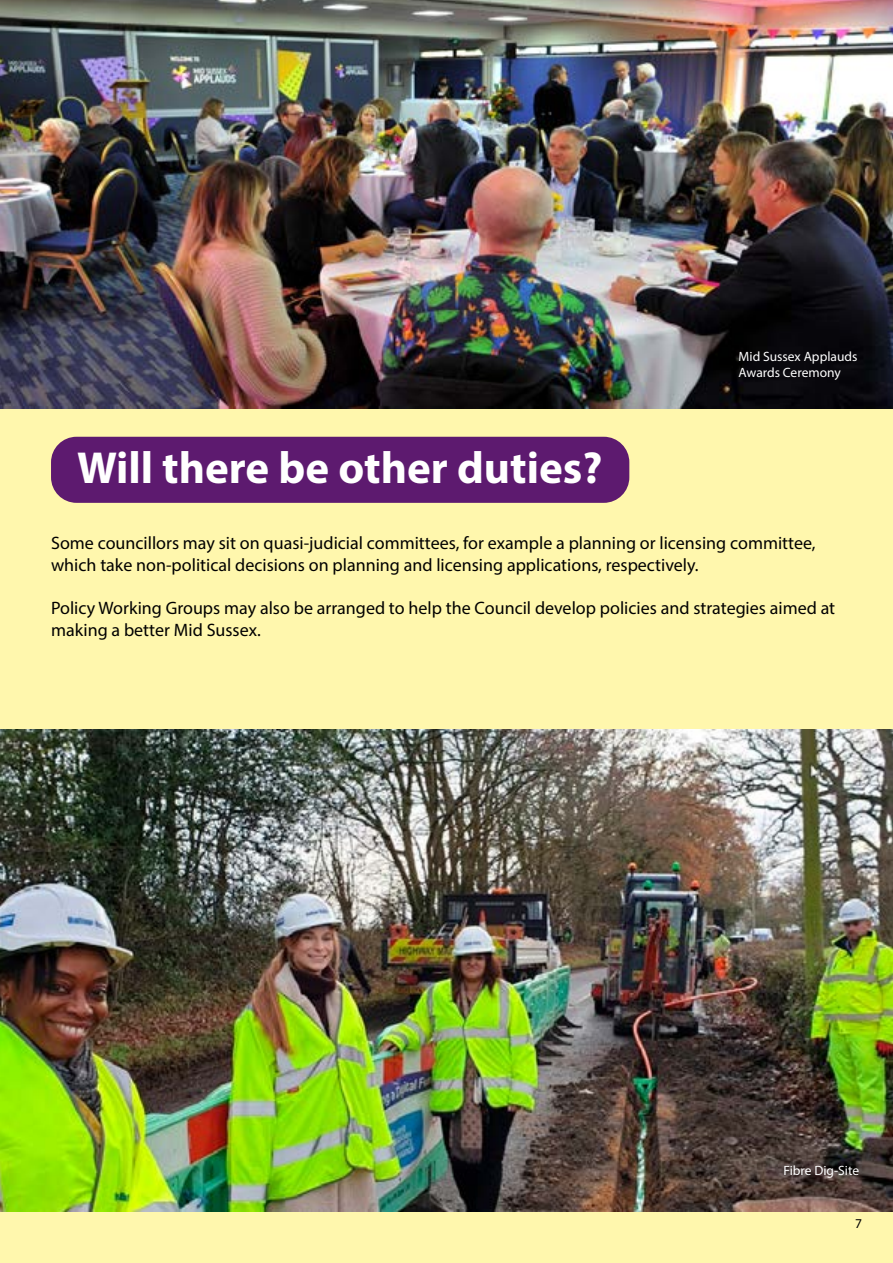
<style>
.page{position:relative;width:893px;height:1263px;background:#fff7ad}
.page>*{position:absolute;margin:0;border:0;box-sizing:border-box;transform-origin:0 0}
.t1{font:700 45px "Myriad Pro";color:#fff}
.t2{font:18px/21.6px "Myriad Pro";color:#000}
.t3{font:13.5px/16.2px "Myriad Pro";color:#fff}
.t4{font:13.5px "Myriad Pro";color:#000}
</style>
<div class="page">
<img style="left:0;top:0;width:893px;height:408px">
<div style="left:51px;top:437px;width:578px;height:66px;background:#5d1a6f;border-radius:26px"></div>
<img style="left:0;top:729px;width:893px;height:483px">
<h1 class="t1" style="left:77px;top:439px;width:527px">Will there be other duties?</h1>
<p class="t3" style="left:738px;top:348px;width:120px">Mid Sussex Applauds<br>Awards Ceremony</p>
<p class="t2" style="left:51px;top:532px;width:766px">Some councillors may sit on quasi-judicial committees, for example a planning or licensing committee, which take non-political decisions on planning and licensing applications, respectively.</p>
<p class="t2" style="left:51px;top:597px;width:786px">Policy Working Groups may also be arranged to help the Council develop policies and strategies aimed at making a better Mid Sussex.</p>
<p class="t3" style="left:783px;top:1162px;width:77px">Fibre Dig-Site</p>
<p class="t4" style="left:855px;top:1215px;width:8px">7</p>
</div>
